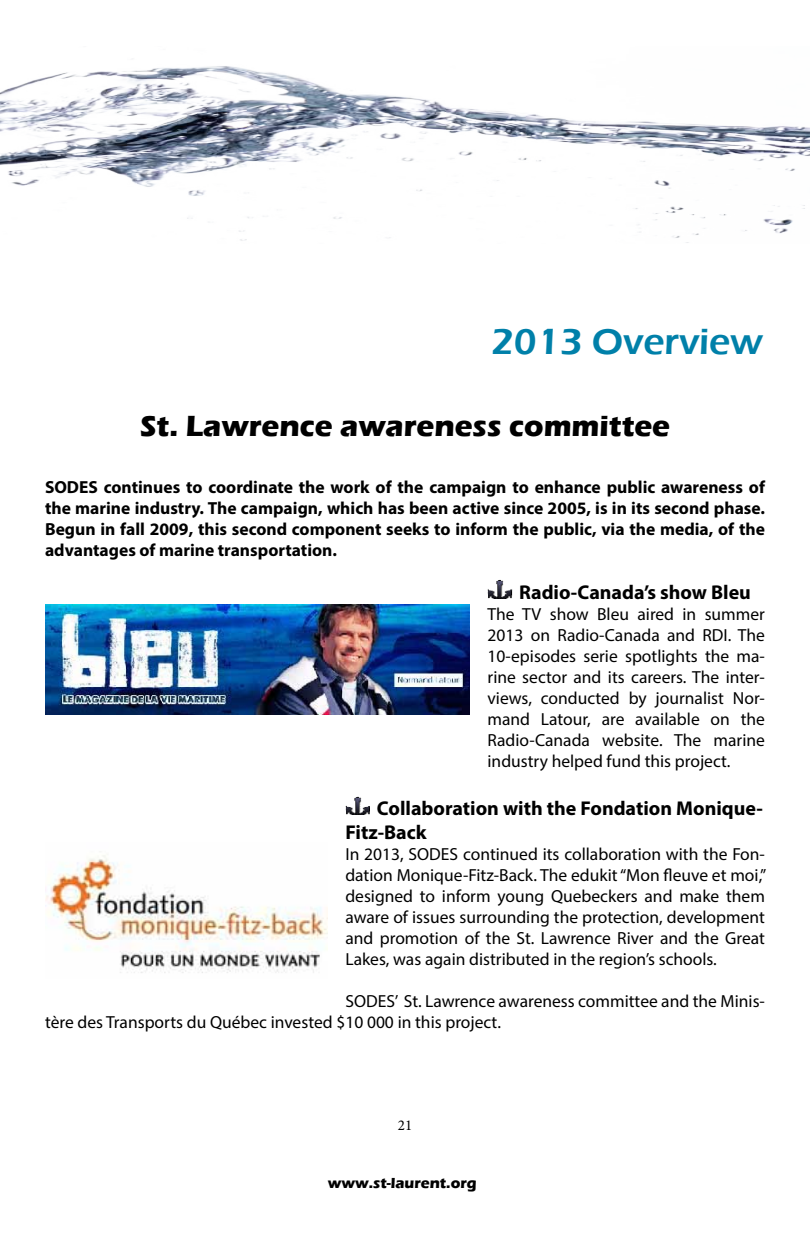
<style>
.page{position:relative;width:810px;height:1241px;background:#fff}
.page>*{position:absolute;margin:0;border:0;box-sizing:border-box;transform-origin:0 0}
.t1{font:600 37.5px "Eras ITC";color:#0080a9}
.t2{font:700 30px "Eras ITC";color:#000}
.t3{font:700 20px/24px "Myriad Pro";color:#000}
.t4{font:17.5px/21px "Myriad Pro";color:#000;text-align:justify}
.t5{font:700 17.5px/21px "Myriad Pro";color:#000;text-align:justify}
.t6{font:700 15px "Eras ITC";color:#000}
.t7{font:15px "Minion Pro";color:#000}
</style>
<div class="page">
<img style="left:0;top:66px;width:810px;height:177px">
<img style="left:488px;top:580px;width:24px;height:18px">
<img style="left:345px;top:796px;width:25px;height:18px">
<svg style="left:490px;top:232px;width:93px;height:11px"></svg>
<img style="left:45px;top:604px;width:425px;height:110px">
<img style="left:45px;top:855px;width:283px;height:118px">
<h1 class="t1" style="left:491px;top:320px;width:273px">2013 Overview</h1>
<h2 class="t2" style="left:140px;top:409px;width:532px">St. Lawrence awareness committee</h2>
<p class="t5" style="left:45px;top:476px;width:722px">SODES continues to coordinate the work of the campaign to enhance public awareness of the marine industry. The campaign, which has been active since 2005, is in its second phase.<br>Begun in fall 2009, this second component seeks to inform the public, via the media, of the advantages of marine transportation.</p>
<p class="t3" style="left:519px;top:579px;width:233px">Radio-Canada’s show Bleu</p>
<p class="t4" style="left:488px;top:602px;width:279px">The TV show Bleu aired in summer 2013 on Radio-Canada and RDI. The 10-episodes serie spotlights the ma&shy;rine sector and its careers. The inter&shy;views, conducted by journalist Nor&shy;mand Latour, are available on the Radio-Canada website. The marine industry helped fund this project.</p>
<p class="t3" style="left:345px;top:795px;width:419px;text-indent:32px">Collaboration with the Fondation Monique-<br>Fitz-Back</p>
<p class="t4" style="left:345px;top:842px;width:423px">In 2013, SODES continued its collaboration with the Fon&shy;dation Monique-Fitz-Back. The edukit “Mon fleuve et moi,” designed to inform young Quebeckers and make them aware of issues surrounding the protection, development and promotion of the St. Lawrence River and the Great Lakes, was again distributed in the region’s schools.</p>
<p class="t4" style="left:45px;top:989px;width:721px;text-indent:300px">SODES’ St. Lawrence awareness committee and the Minis&shy;tère des Transports du Québec invested $10 000 in this project.</p>
<p class="t7" style="left:398px;top:1114px;width:16px">21</p>
<p class="t6" style="left:328px;top:1173px;width:150px">www.st-laurent.org</p>
</div>
